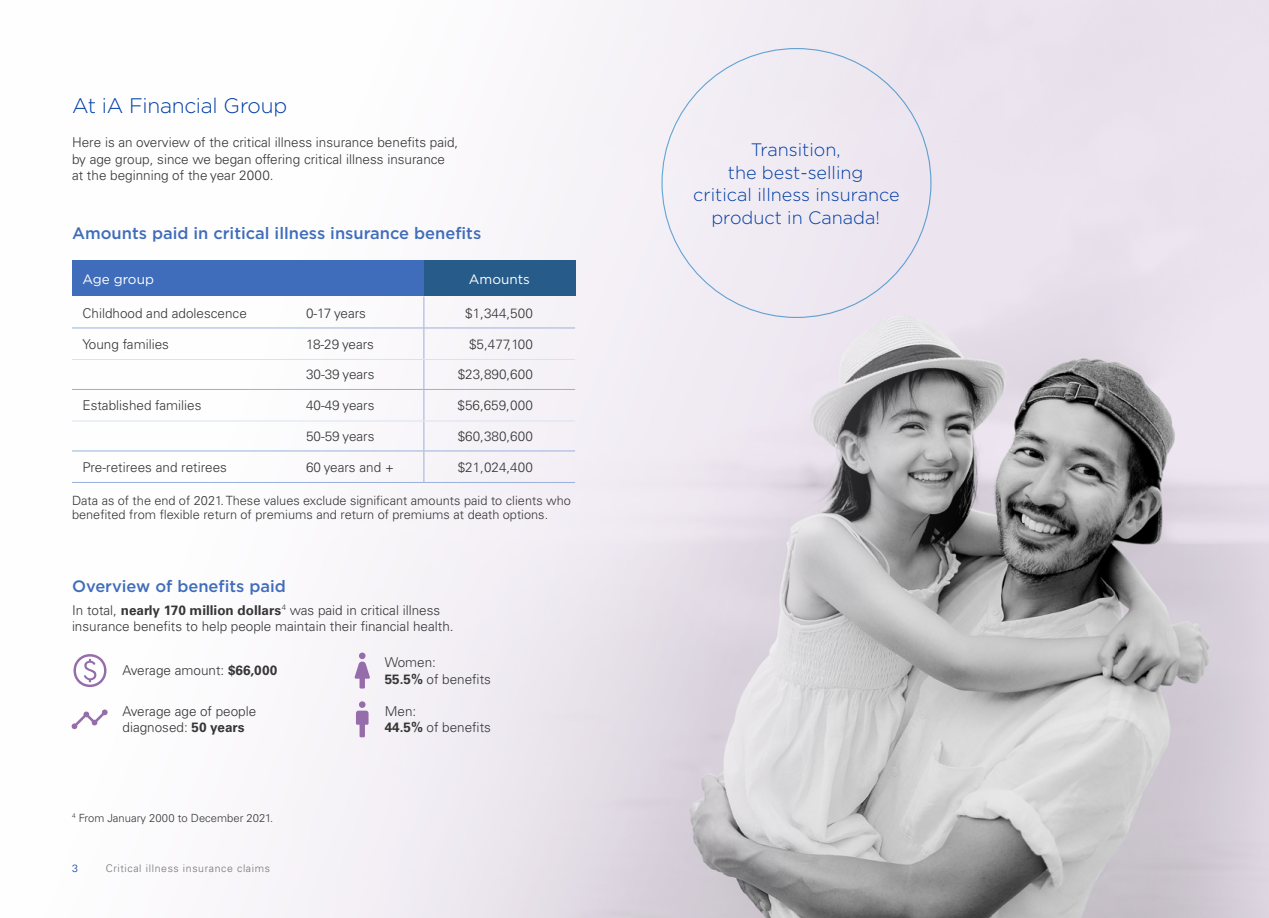
<style>
.page{position:relative;width:1269px;height:918px;background:#fff}
.page>*{position:absolute;margin:0;border:0;box-sizing:border-box;transform-origin:0 0}
.t1{font:300 21px "Gotham";letter-spacing:-.015em;color:#003da5}
.P_Intro{font:300 18px/22.5px "Gotham";color:#003da5;text-align:center}
.t2{font:500 16.5px "Gotham";color:#406dbb}
.t3{font:300 13.5px/16.5px "Univers LT Pro 45";color:#363636}
.t4{font:13.5px "Gotham";color:#fff}
.t5{font:300 12.75px/14.2px "Univers LT Pro 45";color:#363636}
.t6{font:300 11.25px "Univers LT Pro 45";color:#363636}
.t7{font:300 10.5px "Univers LT Pro 45";letter-spacing:.06em;color:#727272}
.t8{font:300 10.5px "Univers LT Pro 45";color:#003da5}
.s1{font-family:"Univers LT Pro 65";font-weight:700}
</style>
<div class="page">
<img style="left:112px;top:0;width:1157px;height:918px">
<div style="left:72px;top:260px;width:352px;height:36px;background:#406dbb"></div>
<div style="left:424px;top:260px;width:151px;height:36px;background:#265b8a"></div>
<hr style="left:424px;top:296px;width:1px;height:32px;background:#99b1db">
<hr style="left:424px;top:328px;width:1px;height:31px;background:#99b1db">
<svg style="left:424px;top:360px;width:1px;height:29px"></svg>
<hr style="left:424px;top:390px;width:1px;height:31px;background:#99b1db">
<hr style="left:424px;top:421px;width:1px;height:30px;background:#99b1db">
<hr style="left:424px;top:451px;width:1px;height:31px;background:#99b1db">
<hr style="left:72px;top:328px;width:352px;height:1px;background:#99b1db">
<hr style="left:424px;top:328px;width:151px;height:1px;background:#99b1db">
<hr style="left:72px;top:359px;width:352px;height:1px;background:#d9e2f1">
<hr style="left:424px;top:359px;width:151px;height:1px;background:#d9e2f1">
<hr style="left:72px;top:389px;width:352px;height:1px;background:#99b1db">
<hr style="left:424px;top:389px;width:151px;height:1px;background:#99b1db">
<hr style="left:72px;top:421px;width:352px;height:1px;background:#d9e2f1">
<hr style="left:424px;top:421px;width:151px;height:1px;background:#d9e2f1">
<hr style="left:72px;top:451px;width:352px;height:1px;background:#99b1db">
<hr style="left:72px;top:482px;width:352px;height:1px;background:#99b1db">
<hr style="left:424px;top:451px;width:151px;height:1px;background:#99b1db">
<hr style="left:424px;top:482px;width:151px;height:1px;background:#99b1db">
<svg style="left:73px;top:654px;width:33px;height:33px"></svg>
<svg style="left:355px;top:653px;width:15px;height:36px"></svg>
<svg style="left:72px;top:710px;width:36px;height:19px"></svg>
<svg style="left:356px;top:701px;width:13px;height:36px"></svg>
<h2 class="t1" style="left:72px;top:92px;width:217px">At iA Financial Group</h2>
<p class="t3" style="left:72px;top:134px;width:388px">Here is an overview of the critical illness insurance benefits paid, by age group, since we began offering critical illness insurance at the beginning of the year 2000.</p>
<h3 class="t2" style="left:72px;top:222px;width:411px">Amounts paid in critical illness insurance benefits</h3>
<h3 class="t4" style="left:82px;top:270px;width:73px">Age group</h3>
<h3 class="t4" style="left:469px;top:270px;width:63px">Amounts</h3>
<p class="t3" style="left:82px;top:305px;width:166px">Childhood and adolescence</p>
<p class="t3" style="left:306px;top:305px;width:62px">0-17 years</p>
<p class="t3" style="left:465px;top:305px;width:69px">$1,344,500</p>
<p class="t3" style="left:82px;top:335px;width:88px">Young families</p>
<p class="t3" style="left:306px;top:335px;width:70px">18-29 years</p>
<p class="t3" style="left:469px;top:335px;width:65px">$5,477,100</p>
<p class="t3" style="left:306px;top:366px;width:70px">30-39 years</p>
<p class="t3" style="left:458px;top:366px;width:77px">$23,890,600</p>
<p class="t3" style="left:82px;top:397px;width:121px">Established families</p>
<p class="t3" style="left:306px;top:397px;width:70px">40-49 years</p>
<p class="t3" style="left:458px;top:397px;width:77px">$56,659,000</p>
<p class="t3" style="left:306px;top:427px;width:70px">50-59 years</p>
<p class="t3" style="left:458px;top:427px;width:77px">$60,380,600</p>
<p class="t3" style="left:82px;top:458px;width:146px">Pre-retirees and retirees</p>
<p class="t3" style="left:306px;top:458px;width:89px">60 years and +</p>
<p class="t3" style="left:458px;top:458px;width:77px">$21,024,400</p>
<p class="t5" style="left:72px;top:493px;width:501px">Data as of the end of 2021. These values exclude significant amounts paid to clients who benefited from flexible return of premiums and return of premiums at death options.</p>
<h3 class="t2" style="left:72px;top:575px;width:216px">Overview of benefits paid</h3>
<p class="t3" style="left:72px;top:601px;width:383px">In total, <span class="s1">nearly 170 million dollars</span><sup>4</sup> was paid in critical illness insurance benefits to help people maintain their financial health.</p>
<p class="t3" style="left:123px;top:662px;width:156px">Average amount: <span class="s1">$66,000</span></p>
<p class="t3" style="left:385px;top:654px;width:108px">Women:<br><span class="s1">55.5%</span> of benefits</p>
<p class="t3" style="left:123px;top:703px;width:135px">Average age of people diagnosed: <span class="s1">50 years</span></p>
<p class="t3" style="left:385px;top:703px;width:108px">Men:<br><span class="s1">44.5%</span> of benefits</p>
<p class="t6" style="left:72px;top:811px;width:203px"><sup>4</sup> From January 2000 to December 2021.</p>
<p class="t8" style="left:72px;top:861px;width:7px">3</p>
<p class="t7" style="left:106px;top:861px;width:166px">Critical illness insurance claims</p>
<p class="P_Intro" style="left:693px;top:138px;width:208px">Transition,<br>the best-selling<br>critical illness insurance product in Canada!</p>
</div>
